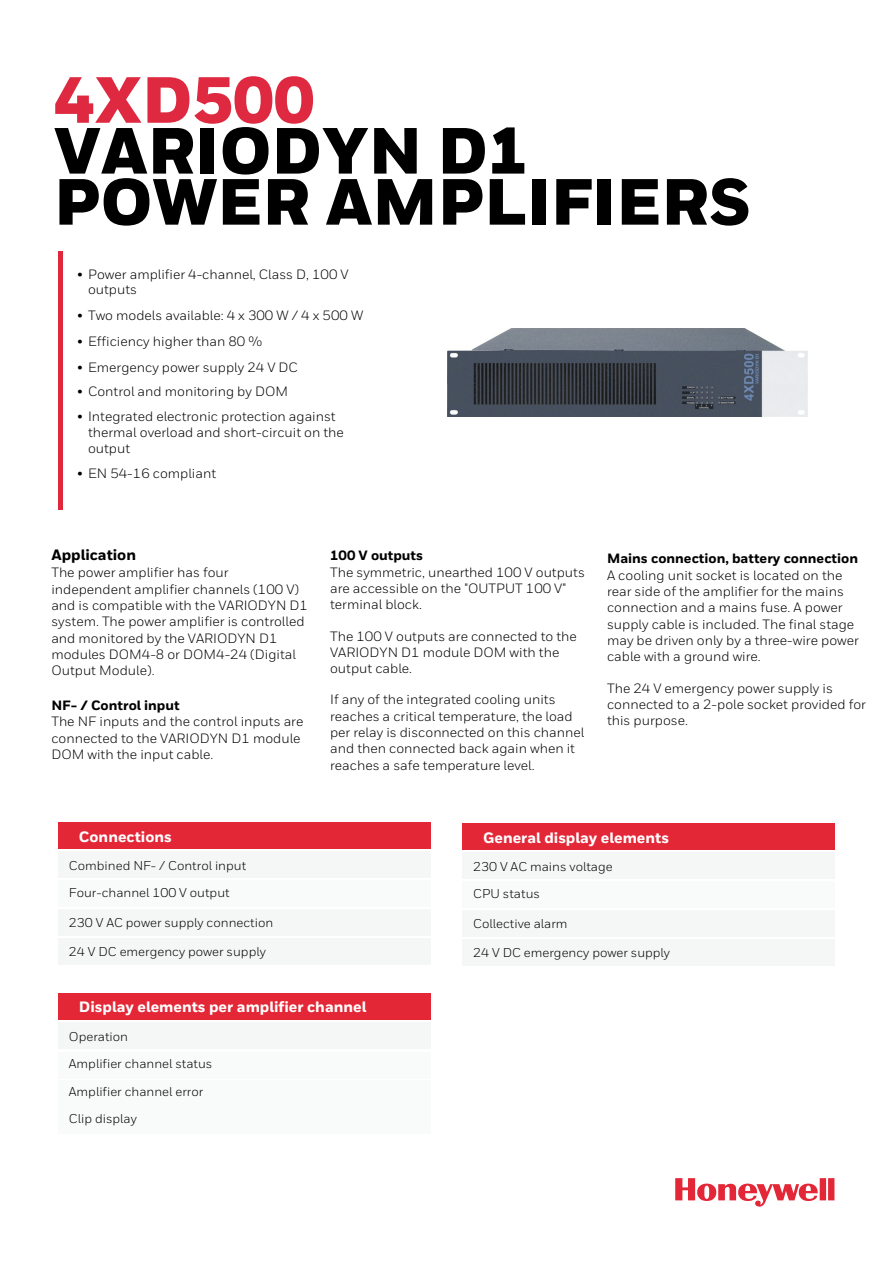
<style>
.page{position:relative;width:893px;height:1263px;background:#fff}
.page>*{position:absolute;margin:0;border:0;box-sizing:border-box;transform-origin:0 0}
.t1{font:900 65.1px/51px "Honeywell Sans";color:#000}
.t2{font:900 65.1px "Honeywell Sans";color:#de2940}
.t3{font:800 15px "Honeywell Sans";color:#fff}
.t4{font:800 15px "Honeywell Sans";color:#000}
.t5{font:13.5px/16.4px "Honeywell Sans";color:#000}
.t6{font:800 13.5px "Honeywell Sans";color:#000}
.t7{font:12.75px/27px "Honeywell Sans";color:#000}
</style>
<div class="page">
<div style="left:58px;top:251px;width:5px;height:259px;background:#e0283c"></div>
<svg style="left:675px;top:1178px;width:159px;height:29px"></svg>
<div style="left:58px;top:880px;width:372px;height:27px;background:#f9fafa"></div>
<div style="left:462px;top:881px;width:373px;height:27px;background:#f9fafa"></div>
<div style="left:58px;top:1051px;width:372px;height:27px;background:#f9fafa"></div>
<div style="left:58px;top:909px;width:372px;height:27px;background:#f5f7f7"></div>
<div style="left:462px;top:910px;width:373px;height:27px;background:#f5f7f7"></div>
<div style="left:58px;top:851px;width:372px;height:27px;background:#f5f7f7"></div>
<div style="left:462px;top:852px;width:373px;height:27px;background:#f5f7f7"></div>
<div style="left:58px;top:1022px;width:372px;height:27px;background:#f5f7f7"></div>
<div style="left:58px;top:822px;width:372px;height:27px;background:#e32736"></div>
<div style="left:462px;top:823px;width:373px;height:27px;background:#e32736"></div>
<div style="left:58px;top:993px;width:372px;height:27px;background:#e32736"></div>
<div style="left:58px;top:938px;width:372px;height:27px;background:#f5f7f7"></div>
<div style="left:462px;top:939px;width:373px;height:27px;background:#f5f7f7"></div>
<div style="left:58px;top:1080px;width:372px;height:27px;background:#f9fafa"></div>
<div style="left:58px;top:1107px;width:372px;height:27px;background:#f9fafa"></div>
<img style="left:448px;top:328px;width:360px;height:88px">
<h1 class="t2" style="left:54px;top:60px;width:262px">4XD500</h1>
<h1 class="t1" style="left:54px;top:128px;width:698px">VARIODYN D1<br>POWER AMPLIFIERS</h1>
<p class="t5" style="left:88px;top:266px;width:262px;line-height:15.5px;text-indent:-11px">• Power amplifier 4-channel, Class D, 100 V outputs</p>
<p class="t5" style="left:77px;top:308px;width:287px">• Two models available: 4 x 300 W / 4 x 500 W</p>
<p class="t5" style="left:77px;top:334px;width:187px">• Efficiency higher than 80 %</p>
<p class="t5" style="left:77px;top:359px;width:222px">• Emergency power supply 24 V DC</p>
<p class="t5" style="left:77px;top:383px;width:212px">• Control and monitoring by DOM</p>
<p class="t5" style="left:88px;top:408px;width:257px;text-indent:-11px">• Integrated electronic protection against thermal overload and short-circuit on the output</p>
<p class="t5" style="left:77px;top:465px;width:140px">• EN 54-16 compliant</p>
<p class="t4" style="left:51px;top:545px;width:86px">Application</p>
<p class="t5" style="left:51px;top:564px;width:258px">The power amplifier has four independent amplifier channels (100 V) and is compatible with the VARIODYN D1 system. The power amplifier is controlled and monitored by the VARIODYN D1 modules DOM4-8 or DOM4-24 (Digital Output Module).</p>
<p class="t6" style="left:51px;top:697px;width:130px">NF- / Control input</p>
<p class="t5" style="left:51px;top:713px;width:253px">The NF inputs and the control inputs are connected to the VARIODYN D1 module<br>DOM with the input cable.</p>
<p class="t6" style="left:330px;top:547px;width:94px">100 V outputs</p>
<p class="t5" style="left:330px;top:564px;width:256px">The symmetric, unearthed 100 V outputs are accessible on the "OUTPUT 100 V" terminal block.</p>
<p class="t5" style="left:330px;top:628px;width:248px">The 100 V outputs are connected to the<br>VARIODYN D1 module DOM with the output cable.</p>
<p class="t5" style="left:330px;top:692px;width:256px">If any of the integrated cooling units reaches a critical temperature, the load per relay is disconnected on this channel and then connected back again when it reaches a safe temperature level.</p>
<p class="t6" style="left:607px;top:550px;width:253px">Mains connection, battery connection</p>
<p class="t5" style="left:607px;top:567px;width:253px">A cooling unit socket is located on the rear side of the amplifier for the mains connection and a mains fuse. A power supply cable is included. The final stage may be driven only by a three-wire power cable with a ground wire.</p>
<p class="t5" style="left:607px;top:680px;width:260px">The 24 V emergency power supply is connected to a 2-pole socket provided for this purpose.</p>
<p class="t3" style="left:79px;top:827px;width:94px">Connections</p>
<p class="t3" style="left:483px;top:828px;width:187px">General display elements</p>
<p class="t7" style="left:69px;top:852px;width:179px">Combined NF- / Control input</p>
<p class="t7" style="left:473px;top:853px;width:141px">230 V AC mains voltage</p>
<p class="t7" style="left:69px;top:879px;width:162px">Four-channel 100 V output</p>
<p class="t7" style="left:473px;top:880px;width:68px">CPU status</p>
<p class="t7" style="left:69px;top:909px;width:206px">230 V AC power supply connection</p>
<p class="t7" style="left:473px;top:910px;width:96px">Collective alarm</p>
<p class="t7" style="left:69px;top:938px;width:198px">24 V DC emergency power supply</p>
<p class="t7" style="left:473px;top:939px;width:198px">24 V DC emergency power supply</p>
<p class="t3" style="left:79px;top:998px;width:289px">Display elements per amplifier channel</p>
<p class="t7" style="left:69px;top:1023px;width:61px">Operation</p>
<p class="t7" style="left:69px;top:1050px;width:145px">Amplifier channel status</p>
<p class="t7" style="left:69px;top:1078px;width:136px">Amplifier channel error<br>Clip display</p>
</div>
